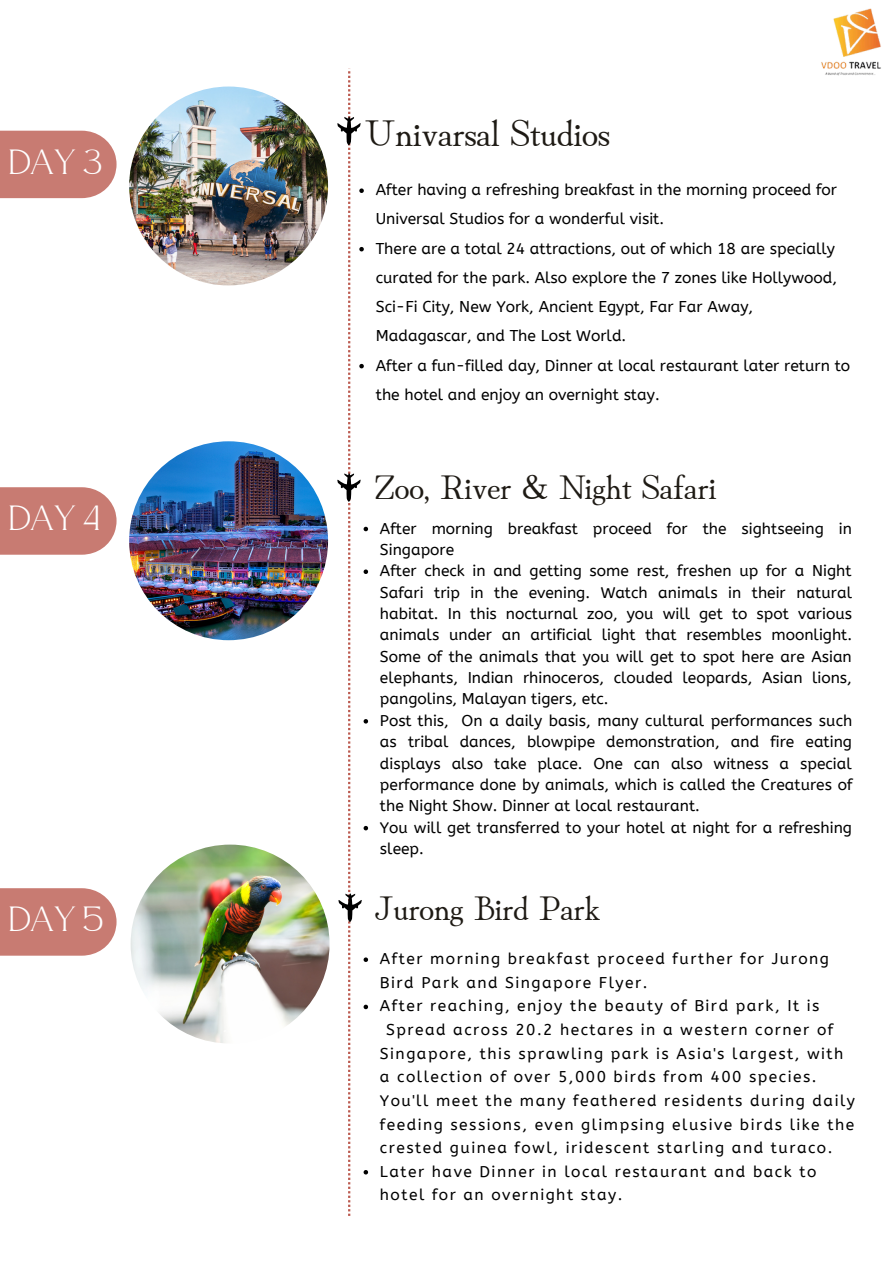
<style>
.page{position:relative;width:893px;height:1264px;background:#fff}
.page>*{position:absolute;margin:0;border:0;box-sizing:border-box;transform-origin:0 0}
.t1{font:37.5px "Hina Mincho";color:#1e1a14}
.t2{font:34.95px "Atteron";letter-spacing:-.035em;color:#fff}
.t3{font:34.5px "Hina Mincho";color:#1e1a14}
.t4{font:15.6px/21.3px "A Bee Zee";color:#000}
.t5{font:15.6px "A Bee Zee";letter-spacing:.095em;color:#000}
</style>
<div class="page">
<img style="left:129px;top:87px;width:199px;height:198px;border-radius:50%">
<img style="left:129px;top:441px;width:199px;height:199px;border-radius:50%">
<div style="left:0;top:131px;width:116px;height:67px;background:#c87b72"></div>
<svg style="left:0;top:487px;width:116px;height:67px;background:#cb837a"></svg>
<img style="left:821px;top:8px;width:60px;height:68px">
<img style="left:131px;top:844px;width:198px;height:199px;border-radius:50%">
<svg style="left:0;top:888px;width:116px;height:67px;background:#cb837a"></svg>
<svg style="left:337px;top:71px;width:31px;height:1144px"></svg>
<h2 class="t2" style="left:9px;top:141px;width:94px">DAY 3</h2>
<h2 class="t2" style="left:9px;top:498px;width:93px">DAY 4</h2>
<h1 class="t1" style="left:365px;top:102px;width:247px">Univarsal Studios</h1>
<p class="t4" style="left:376px;top:175px;width:476px;line-height:29.2px">After having a refreshing breakfast in the morning proceed for Universal Studios for a wonderful visit.<br>There are a total 24 attractions, out of which 18 are specially curated for the park. Also explore the 7 zones like Hollywood, Sci-Fi City, New York, Ancient Egypt, Far Far Away, Madagascar, and The Lost World.<br>After a fun-filled day, Dinner at local restaurant later return to the hotel and enjoy an overnight stay.</p>
<h3 class="t3" style="left:375px;top:459px;width:343px">Zoo, River &amp; Night Safari</h3>
<p class="t4" style="left:380px;top:517px;width:474px">After morning breakfast proceed for the sightseeing in Singapore<br>After check in and getting some rest, freshen up for a Night Safari trip in the evening. Watch animals in their natural habitat. In this nocturnal zoo, you will get to spot various animals under an artificial light that resembles moonlight.<br>Some of the animals that you will get to spot here are Asian elephants, Indian rhinoceros, clouded leopards, Asian lions, pangolins, Malayan tigers, etc.<br>Post this, On a daily basis, many cultural performances such as tribal dances, blowpipe demonstration, and fire eating displays also take place. One can also witness a special performance done by animals, which is called the Creatures of the Night Show. Dinner at local restaurant.<br>You will get transferred to your hotel at night for a refreshing sleep.</p>
<h2 class="t2" style="left:9px;top:898px;width:96px">DAY 5</h2>
<h3 class="t3" style="left:375px;top:879px;width:227px">Jurong Bird Park</h3>
<p class="t5" style="left:380px;top:949px;width:450px">After morning breakfast proceed further for Jurong</p>
<p class="t5" style="left:380px;top:973px;width:269px">Bird Park and Singapore Flyer.</p>
<p class="t5" style="left:380px;top:997px;width:441px">After reaching, enjoy the beauty of Bird park, It is</p>
<p class="t5" style="left:386px;top:1020px;width:448px">Spread across 20.2 hectares in a western corner of</p>
<p class="t5" style="left:380px;top:1044px;width:465px">Singapore, this sprawling park is Asia's largest, with</p>
<p class="t5" style="left:380px;top:1067px;width:438px">a collection of over 5,000 birds from 400 species.</p>
<p class="t5" style="left:380px;top:1091px;width:476px">You'll meet the many feathered residents during daily</p>
<p class="t5" style="left:380px;top:1115px;width:475px">feeding sessions, even glimpsing elusive birds like the</p>
<p class="t5" style="left:380px;top:1138px;width:454px">crested guinea fowl, iridescent starling and turaco.</p>
<p class="t5" style="left:380px;top:1162px;width:438px">Later have Dinner in local restaurant and back to</p>
<p class="t5" style="left:380px;top:1185px;width:244px">hotel for an overnight stay.</p>
</div>
